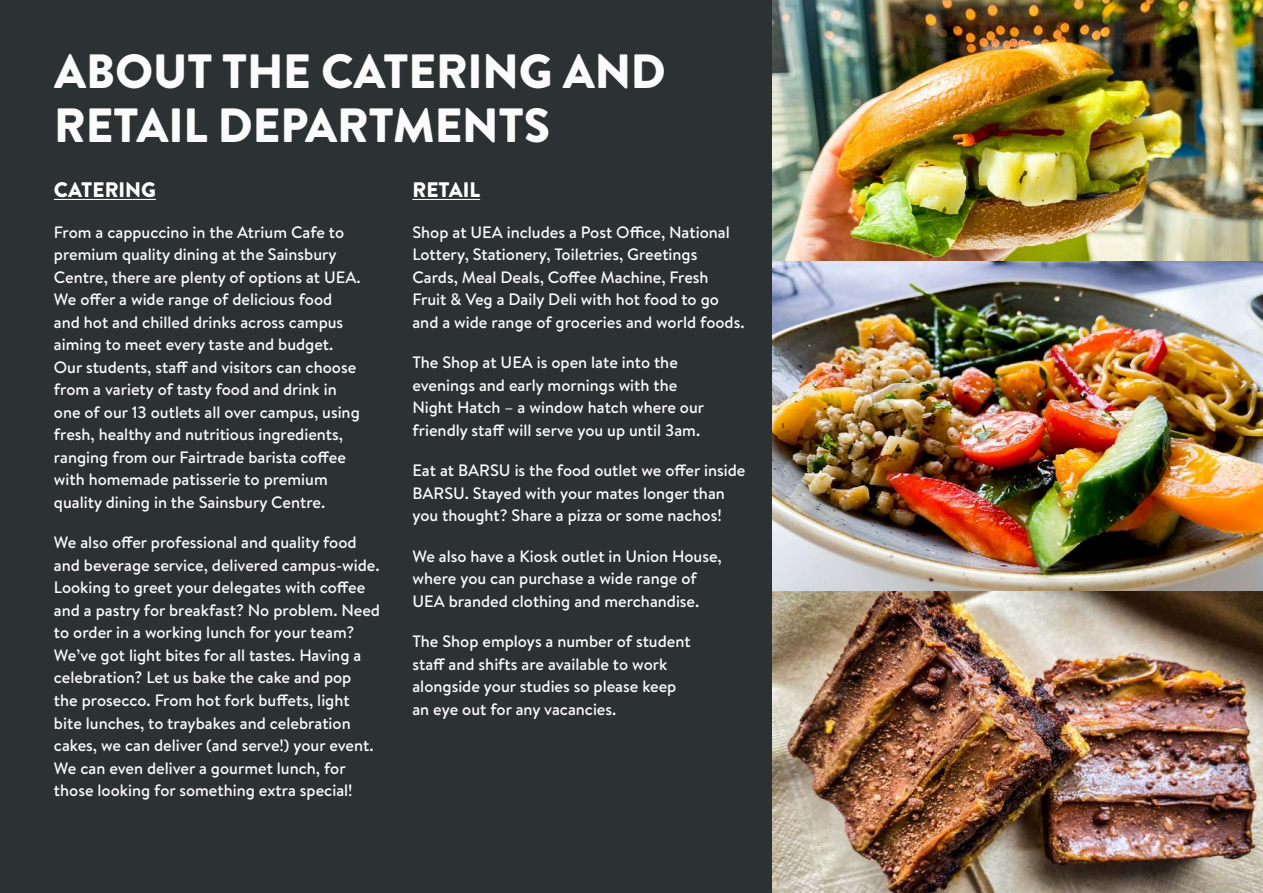
<style>
.page{position:relative;width:1263px;height:893px;background:#fff}
.page>*{position:absolute;margin:0;border:0;box-sizing:border-box;transform-origin:0 0}
.Main_Heading{font:900 48px/54px "Brandon Text";letter-spacing:-.005em;color:#fbfbfb}
.Introductory_text{font:900 21px "Brandon Text";color:#fff}
.Paragraph{font:900 21px "Brandon Text";color:#fff}
.Paragraph-2{font:500 16.5px/22.5px "Brandon Text";color:#fbfbfb}
</style>
<div class="page">
<div style="left:0;top:0;width:772px;height:893px;background:#2c3134"></div>
<hr style="left:54px;top:199px;width:102px;height:1px;background:#fff">
<hr style="left:412px;top:199px;width:68px;height:1px;background:#fff">
<img style="left:772px;top:0;width:491px;height:893px">
<p class="Main_Heading" style="left:54px;top:44px;width:613px">ABOUT THE CATERING AND<br>RETAIL DEPARTMENTS</p>
<p class="Introductory_text" style="left:54px;top:175px;width:104px">CATERING</p>
<p class="Paragraph-2" style="left:54px;top:221px;width:308px">From a cappuccino in the Atrium Cafe to premium quality dining at the Sainsbury Centre, there are plenty of options at UEA.<br>We offer a wide range of delicious food and hot and chilled drinks across campus aiming to meet every taste and budget.<br>Our students, staff and visitors can choose from a variety of tasty food and drink in one of our 13 outlets all over campus, using fresh, healthy and nutritious ingredients, ranging from our Fairtrade barista coffee with homemade patisserie to premium quality dining in the Sainsbury Centre.</p>
<p class="Paragraph-2" style="left:54px;top:531px;width:328px">We also offer professional and quality food and beverage service, delivered campus-wide.<br>Looking to greet your delegates with coffee and a pastry for breakfast? No problem. Need to order in a working lunch for your team?<br>We’ve got light bites for all tastes. Having a celebration? Let us bake the cake and pop<br>the prosecco. From hot fork buffets, light bite lunches, to traybakes and celebration cakes, we can deliver (and serve!) your event.<br>We can even deliver a gourmet lunch, for those looking for something extra special!</p>
<p class="Paragraph" style="left:412px;top:175px;width:69px">RETAIL</p>
<p class="Paragraph-2" style="left:412px;top:221px;width:334px">Shop at UEA includes a Post Office, National Lottery, Stationery, Toiletries, Greetings Cards, Meal Deals, Coffee Machine, Fresh Fruit &amp; Veg a Daily Deli with hot food to go and a wide range of groceries and world foods.</p>
<p class="Paragraph-2" style="left:412px;top:351px;width:293px">The Shop at UEA is open late into the evenings and early mornings with the Night Hatch – a window hatch where our friendly staff will serve you up until 3am.</p>
<p class="Paragraph-2" style="left:412px;top:459px;width:334px">Eat at BARSU is the food outlet we offer inside<br>BARSU. Stayed with your mates longer than you thought? Share a pizza or some nachos!</p>
<p class="Paragraph-2" style="left:412px;top:545px;width:311px">We also have a Kiosk outlet in Union House, where you can purchase a wide range of<br>UEA branded clothing and merchandise.</p>
<p class="Paragraph-2" style="left:412px;top:630px;width:280px">The Shop employs a number of student staff and shifts are available to work alongside your studies so please keep an eye out for any vacancies.</p>
</div>
